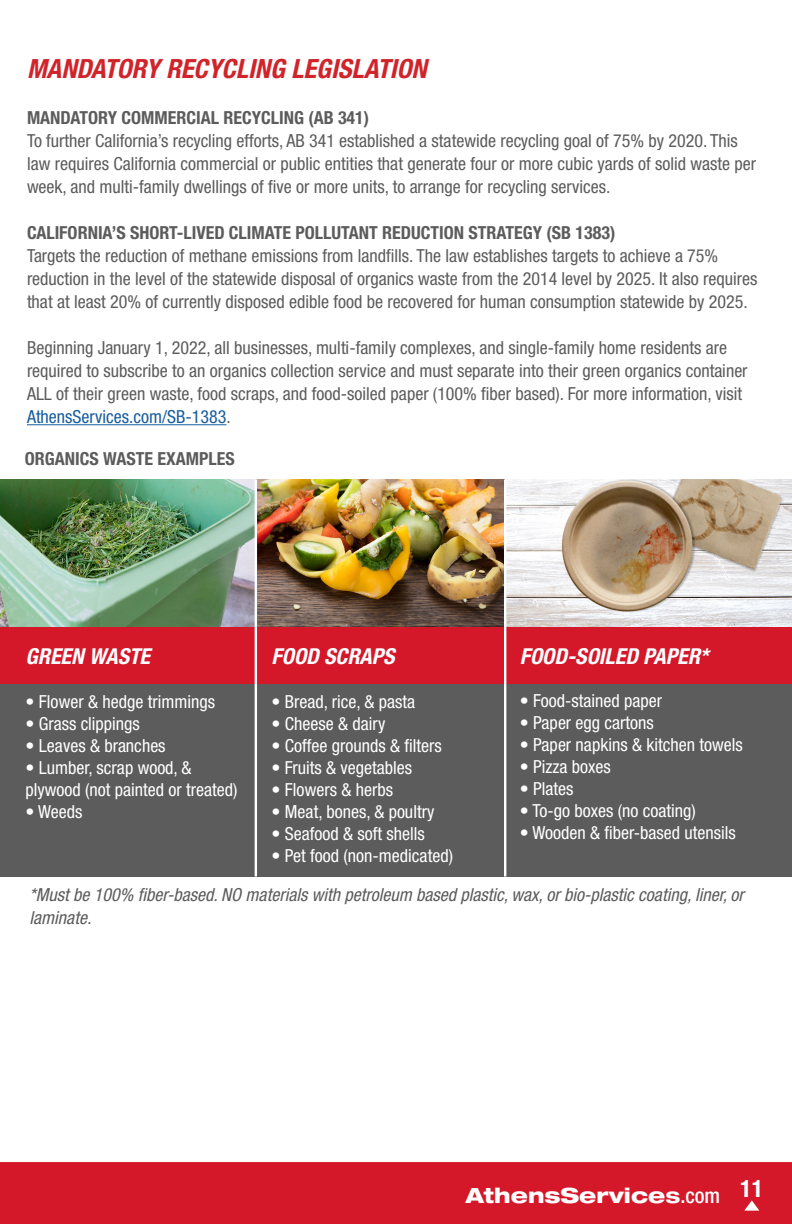
<style>
.page{position:relative;width:792px;height:1224px;background:#fff}
.page>*{position:absolute;margin:0;border:0;box-sizing:border-box;transform-origin:0 0}
.t1{font:italic 700 condensed 26.6px "Helvetica Neue LT Std";color:#d1232a}
.t2{font:italic 700 condensed 22px "Helvetica Neue LT Std";color:#fff}
.t3{font:800 expanded 21px "Helvetica Neue LT Std";color:#fff}
.t4{font:condensed 18px/23px "Helvetica Neue LT Std";color:#5c5c5d}
.t5{font:condensed 18px/22px "Helvetica Neue LT Std";color:#fff}
.t6{font:700 condensed 18px "Helvetica Neue LT Std";color:#5c5c5d}
.t7{font:italic condensed 18px/23px "Helvetica Neue LT Std";color:#5c5c5d}
.s1{color:#175d9e}
.s2{font-weight:700}
.s3{font-weight:500;font-stretch:condensed}
</style>
<div class="page">
<img style="left:506px;top:480px;width:286px;height:147px">
<img style="left:0;top:480px;width:255px;height:147px">
<img style="left:257px;top:480px;width:247px;height:147px">
<div style="left:0;top:656px;width:792px;height:220px;background:#5c5c5d"></div>
<div style="left:0;top:627px;width:257px;height:56px;background:#d5172a"></div>
<div style="left:257px;top:627px;width:247px;height:56px;background:#d5172a"></div>
<div style="left:504px;top:627px;width:288px;height:56px;background:#d5172a"></div>
<hr style="left:504px;top:480px;width:2px;height:396px;background:#fff">
<hr style="left:255px;top:480px;width:2px;height:396px;background:#fff">
<hr style="left:27px;top:424px;width:199px;height:1px;background:#175d9e">
<div style="left:0;top:1162px;width:792px;height:62px;background:#d5172a"></div>
<svg style="left:744px;top:1200px;width:15px;height:11px"></svg>
<p class="t1" style="left:27px;top:52px;width:401px">MANDATORY RECYCLING LEGISLATION</p>
<p class="t6" style="left:27px;top:107px;width:344px">MANDATORY COMMERCIAL RECYCLING (AB 341)</p>
<p class="t4" style="left:27px;top:129px;width:731px">To further California’s recycling efforts, AB 341 established a statewide recycling goal of 75% by 2020. This law requires California commercial or public entities that generate four or more cubic yards of solid waste per week, and multi-family dwellings of five or more units, to arrange for recycling services.</p>
<p class="t6" style="left:27px;top:222px;width:590px">CALIFORNIA’S SHORT-LIVED CLIMATE POLLUTANT REDUCTION STRATEGY (SB 1383)</p>
<p class="t4" style="left:27px;top:244px;width:732px">Targets the reduction of methane emissions from landfills. The law establishes targets to achieve a 75% reduction in the level of the statewide disposal of organics waste from the 2014 level by 2025. It also requires that at least 20% of currently disposed edible food be recovered for human consumption statewide by 2025.</p>
<p class="t4" style="left:27px;top:336px;width:722px">Beginning January 1, 2022, all businesses, multi-family complexes, and single-family home residents are required to subscribe to an organics collection service and must separate into their green organics container ALL of their green waste, food scraps, and food-soiled paper (100% fiber based). For more information, visit <span class="s1">AthensServices.com/SB-1383</span>.</p>
<p class="t6" style="left:25px;top:448px;width:211px">ORGANICS WASTE EXAMPLES</p>
<p class="t2" style="left:26px;top:643px;width:126px">GREEN WASTE</p>
<p class="t2" style="left:272px;top:643px;width:125px">FOOD SCRAPS</p>
<p class="t2" style="left:520px;top:643px;width:190px">FOOD-SOILED PAPER*</p>
<p class="t5" style="left:26px;top:691px;width:191px">• Flower &amp; hedge trimmings</p>
<p class="t5" style="left:26px;top:713px;width:116px">• Grass clippings</p>
<p class="t5" style="left:26px;top:735px;width:142px">• Leaves &amp; branches</p>
<p class="t5" style="left:26px;top:757px;width:214px">• Lumber, scrap wood, &amp; plywood (not painted or treated)</p>
<p class="t5" style="left:26px;top:801px;width:58px">• Weeds</p>
<p class="t5" style="left:272px;top:691px;width:145px">• Bread, rice, &amp; pasta</p>
<p class="t5" style="left:272px;top:713px;width:115px">• Cheese &amp; dairy</p>
<p class="t5" style="left:272px;top:735px;width:172px">• Coffee grounds &amp; filters</p>
<p class="t5" style="left:272px;top:757px;width:142px">• Fruits &amp; vegetables</p>
<p class="t5" style="left:272px;top:779px;width:123px">• Flowers &amp; herbs</p>
<p class="t5" style="left:272px;top:801px;width:165px">• Meat, bones, &amp; poultry</p>
<p class="t5" style="left:272px;top:823px;width:155px">• Seafood &amp; soft shells</p>
<p class="t5" style="left:272px;top:845px;width:183px">• Pet food (non-medicated)</p>
<p class="t5" style="left:520px;top:690px;width:144px">• Food-stained paper</p>
<p class="t5" style="left:520px;top:712px;width:136px">• Paper egg cartons</p>
<p class="t5" style="left:520px;top:734px;width:225px">• Paper napkins &amp; kitchen towels</p>
<p class="t5" style="left:520px;top:756px;width:92px">• Pizza boxes</p>
<p class="t5" style="left:520px;top:778px;width:55px">• Plates</p>
<p class="t5" style="left:520px;top:800px;width:178px">• To-go boxes (no coating)</p>
<p class="t5" style="left:520px;top:822px;width:217px">• Wooden &amp; fiber-based utensils</p>
<p class="t7" style="left:30px;top:884px;width:716px">*Must be 100% fiber-based. NO materials with petroleum based plastic, wax, or bio-plastic coating, liner, or laminate.</p>
<p class="t3" style="left:466px;top:1182px;width:299px">AthensService<span class="s2">s</span><span class="s3">.com</span> <sup>11</sup></p>
</div>
